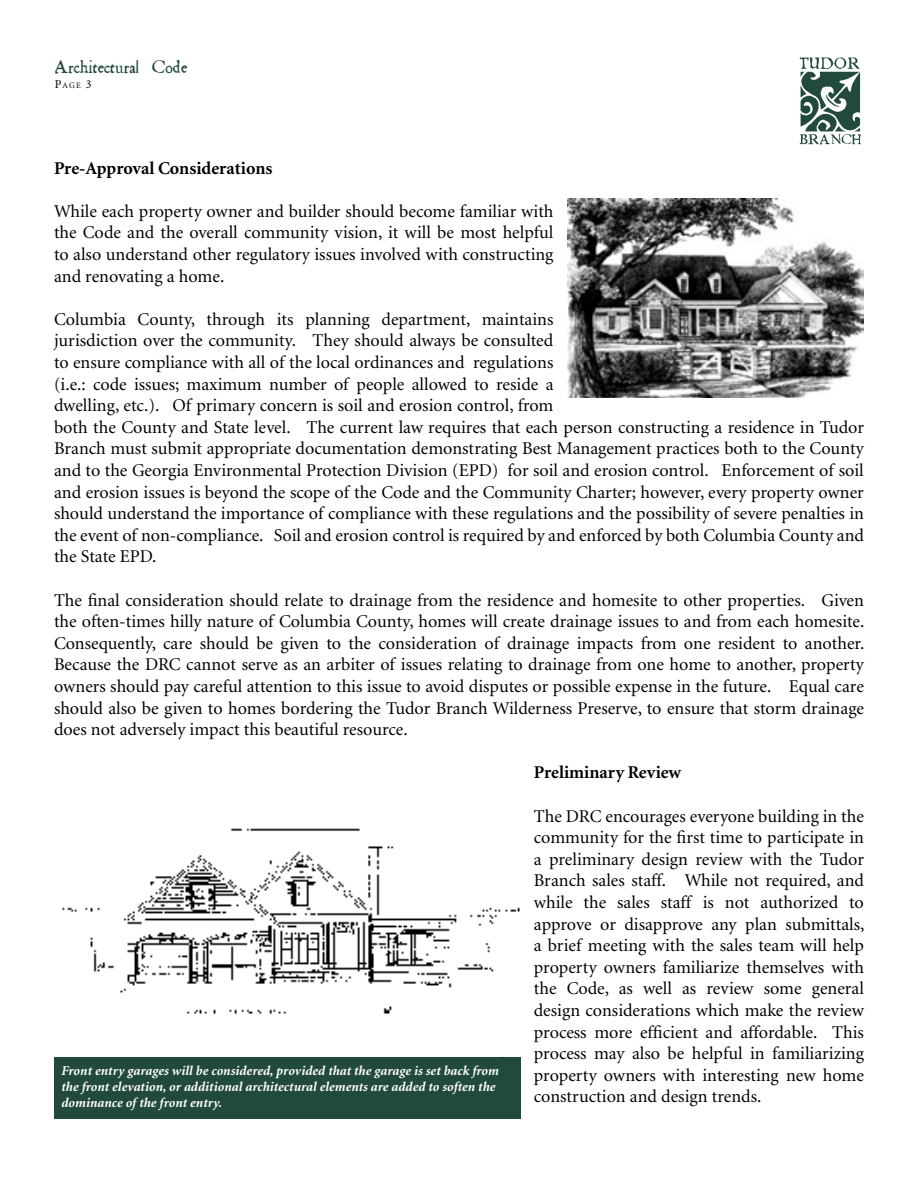
<style>
.page{position:relative;width:918px;height:1188px;background:#fff}
.page>*{position:absolute;margin:0;border:0;box-sizing:border-box;transform-origin:0 0}
.t1{font:18px/21.6px "Minion";color:#000;text-align:justify}
.t2{font:700 18px "Minion";color:#000}
.t3{font:18px "Chap";color:#21493c}
.t4{font:italic 700 13.5px/16.2px "Minion";color:#fff}
.t5{font:8.4px "Minion";color:#000}
.s1{font-size:12px}
</style>
<div class="page">
<div style="left:54px;top:1057px;width:466px;height:62px;background:#21493c"></div>
<img style="left:62px;top:828px;width:458px;height:186px">
<img style="left:799px;top:57px;width:62px;height:88px">
<img style="left:567px;top:198px;width:297px;height:199px">
<p class="t3" style="left:55px;top:60px;width:134px">Architectural Code</p>
<p class="t5" style="left:55px;top:81px;width:38px"><span class="s1">P</span>AGE <span class="s1">3</span></p>
<p class="t2" style="left:54px;top:159px;width:220px">Pre-Approval Considerations</p>
<p class="t1" style="left:54px;top:201px;width:501px">While each property owner and builder should become familiar with the Code and the overall community vision, it will be most helpful to also understand other regulatory issues involved with constructing and renovating a home.</p>
<p class="t1" style="left:54px;top:309px;width:812px;text-align:left">Columbia County, through its planning department, maintains<br>jurisdiction over the community. They should always be consulted<br>to ensure compliance with all of the local ordinances and regulations<br>(i.e.: code issues; maximum number of people allowed to reside a<br>dwelling, etc.). Of primary concern is soil and erosion control, from<br>both the County and State level. The current law requires that each person constructing a residence in Tudor Branch must submit appropriate documentation demonstrating Best Management practices both to the County and to the Georgia Environmental Protection Division (EPD) for soil and erosion control. Enforcement of soil and erosion issues is beyond the scope of the Code and the Community Charter; however, every property owner should understand the importance of compliance with these regulations and the possibility of severe penalties in the event of non-compliance. Soil and erosion control is required by and enforced by both Columbia County and the State EPD.</p>
<p class="t1" style="left:54px;top:590px;width:812px">The final consideration should relate to drainage from the residence and homesite to other properties. Given the often-times hilly nature of Columbia County, homes will create drainage issues to and from each homesite.<br>Consequently, care should be given to the consideration of drainage impacts from one resident to another.<br>Because the DRC cannot serve as an arbiter of issues relating to drainage from one home to another, property owners should pay careful attention to this issue to avoid disputes or possible expense in the future. Equal care should also be given to homes bordering the Tudor Branch Wilderness Preserve, to ensure that storm drainage does not adversely impact this beautiful resource.</p>
<p class="t2" style="left:534px;top:763px;width:149px">Preliminary Review</p>
<p class="t1" style="left:534px;top:806px;width:332px">The DRC encourages everyone building in the community for the first time to participate in a preliminary design review with the Tudor Branch sales staff. While not required, and while the sales staff is not authorized to approve or disapprove any plan submittals, a brief meeting with the sales team will help property owners familiarize themselves with the Code, as well as review some general design considerations which make the review process more efficient and affordable. This process may also be helpful in familiarizing property owners with interesting new home construction and design trends.</p>
<p class="t4" style="left:62px;top:1063px;width:439px">Front entry garages will be considered, provided that the garage is set back from the front elevation, or additional architectural elements are added to soften the dominance of the front entry.</p>
</div>
